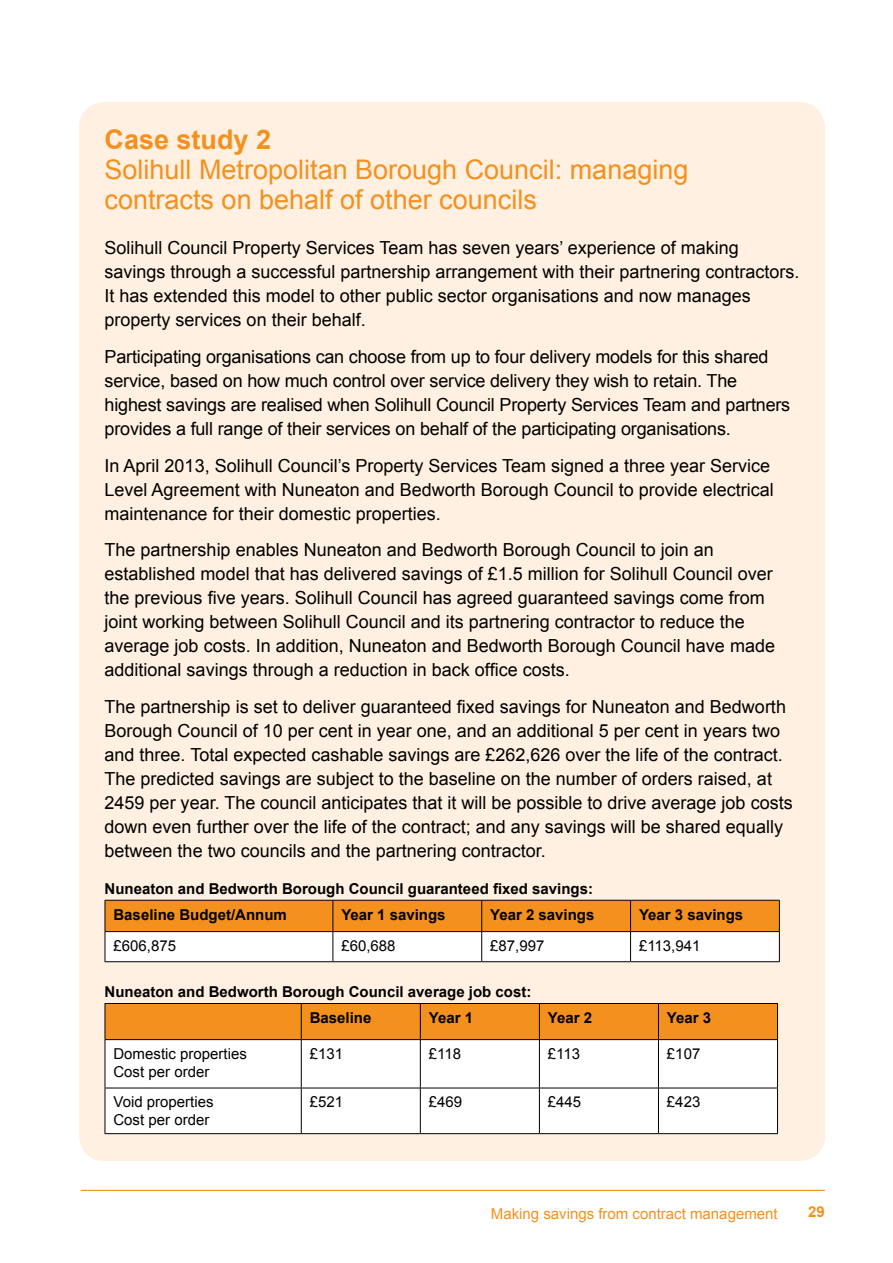
<style>
.page{position:relative;width:893px;height:1263px;background:#fff}
.page>*{position:absolute;margin:0;border:0;box-sizing:border-box;transform-origin:0 0}
.t1{font:27px/30px "Arial";color:#f4901d}
.t2{font:700 27px "Arial";color:#f4901d}
.t3{font:18px/24px "Arial";color:#000}
.t4{font:700 15px/25.8px "Arial";color:#000}
.t5{font:15px/18px "Arial";color:#000}
.t6{font:15px "Arial";color:#f4901d}
.t7{font:700 15px "Arial";color:#f4901d}
</style>
<div class="page">
<hr style="left:81px;top:1190px;width:744px;height:1px;background:#f4901d">
<div style="left:79px;top:102px;width:746px;height:1059px;background:#fff0e1;border-radius:26px"></div>
<svg style="left:105px;top:900px;width:675px;height:61px;background:#efbe86"></svg>
<hr style="left:105px;top:961px;width:228px;height:1px;background:#000">
<hr style="left:333px;top:961px;width:149px;height:1px;background:#000">
<hr style="left:482px;top:961px;width:149px;height:1px;background:#000">
<hr style="left:631px;top:961px;width:149px;height:1px;background:#000">
<div style="left:106px;top:1004px;width:671px;height:35px;background:#f4901d"></div>
<div style="left:106px;top:1040px;width:671px;height:93px;background:#fff"></div>
<hr style="left:105px;top:1003px;width:196px;height:1px;background:#000">
<hr style="left:105px;top:1004px;width:1px;height:35px;background:#000">
<hr style="left:301px;top:1003px;width:119px;height:1px;background:#000">
<hr style="left:301px;top:1004px;width:1px;height:35px;background:#000">
<hr style="left:420px;top:1003px;width:119px;height:1px;background:#000">
<hr style="left:420px;top:1004px;width:1px;height:35px;background:#000">
<hr style="left:539px;top:1003px;width:119px;height:1px;background:#000">
<hr style="left:539px;top:1004px;width:1px;height:35px;background:#000">
<hr style="left:658px;top:1003px;width:120px;height:1px;background:#000">
<hr style="left:658px;top:1004px;width:1px;height:35px;background:#000">
<hr style="left:777px;top:1004px;width:1px;height:35px;background:#000">
<hr style="left:105px;top:1039px;width:196px;height:1px;background:#000">
<hr style="left:105px;top:1040px;width:1px;height:48px;background:#000">
<hr style="left:301px;top:1039px;width:119px;height:1px;background:#000">
<hr style="left:301px;top:1040px;width:1px;height:48px;background:#000">
<hr style="left:420px;top:1039px;width:119px;height:1px;background:#000">
<hr style="left:420px;top:1040px;width:1px;height:48px;background:#000">
<hr style="left:539px;top:1039px;width:119px;height:1px;background:#000">
<hr style="left:539px;top:1040px;width:1px;height:48px;background:#000">
<hr style="left:658px;top:1039px;width:120px;height:1px;background:#000">
<hr style="left:658px;top:1040px;width:1px;height:48px;background:#000">
<hr style="left:777px;top:1040px;width:1px;height:48px;background:#000">
<hr style="left:105px;top:1088px;width:196px;height:1px;background:#000">
<hr style="left:105px;top:1088px;width:1px;height:45px;background:#000">
<hr style="left:301px;top:1088px;width:119px;height:1px;background:#000">
<hr style="left:301px;top:1088px;width:1px;height:45px;background:#000">
<hr style="left:420px;top:1088px;width:119px;height:1px;background:#000">
<hr style="left:420px;top:1088px;width:1px;height:45px;background:#000">
<hr style="left:539px;top:1088px;width:119px;height:1px;background:#000">
<hr style="left:539px;top:1088px;width:1px;height:45px;background:#000">
<hr style="left:658px;top:1088px;width:120px;height:1px;background:#000">
<hr style="left:658px;top:1088px;width:1px;height:45px;background:#000">
<hr style="left:777px;top:1088px;width:1px;height:45px;background:#000">
<hr style="left:105px;top:1133px;width:196px;height:1px;background:#000">
<hr style="left:301px;top:1133px;width:119px;height:1px;background:#000">
<hr style="left:420px;top:1133px;width:119px;height:1px;background:#000">
<hr style="left:539px;top:1133px;width:119px;height:1px;background:#000">
<hr style="left:658px;top:1133px;width:120px;height:1px;background:#000">
<h1 class="t2" style="left:105px;top:121px;width:168px">Case study 2</h1>
<h1 class="t1" style="left:105px;top:155px;width:585px">Solihull Metropolitan Borough Council: managing contracts on behalf of other councils</h1>
<p class="t3" style="left:105px;top:236px;width:696px">Solihull Council Property Services Team has seven years’ experience of making savings through a successful partnership arrangement with their partnering contractors.<br>It has extended this model to other public sector organisations and now manages property services on their behalf.</p>
<p class="t3" style="left:105px;top:345px;width:687px">Participating organisations can choose from up to four delivery models for this shared service, based on how much control over service delivery they wish to retain. The highest savings are realised when Solihull Council Property Services Team and partners provides a full range of their services on behalf of the participating organisations.</p>
<p class="t3" style="left:105px;top:453px;width:671px">In April 2013, Solihull Council’s Property Services Team signed a three year Service<br>Level Agreement with Nuneaton and Bedworth Borough Council to provide electrical maintenance for their domestic properties.</p>
<p class="t3" style="left:105px;top:538px;width:672px">The partnership enables Nuneaton and Bedworth Borough Council to join an established model that has delivered savings of £1.5 million for Solihull Council over the previous five years. Solihull Council has agreed guaranteed savings come from joint working between Solihull Council and its partnering contractor to reduce the average job costs. In addition, Nuneaton and Bedworth Borough Council have made additional savings through a reduction in back office costs.</p>
<p class="t3" style="left:105px;top:695px;width:690px">The partnership is set to deliver guaranteed fixed savings for Nuneaton and Bedworth Borough Council of 10 per cent in year one, and an additional 5 per cent in years two and three. Total expected cashable savings are £262,626 over the life of the contract.<br>The predicted savings are subject to the baseline on the number of orders raised, at 2459 per year. The council anticipates that it will be possible to drive average job costs down even further over the life of the contract; and any savings will be shared equally between the two councils and the partnering contractor.</p>
<p class="t4" style="left:113px;top:876px;width:481px;text-indent:-9px">Nuneaton and Bedworth Borough Council guaranteed fixed savings:<br>Baseline Budget/Annum</p>
<p class="t4" style="left:341px;top:902px;width:106px">Year 1 savings</p>
<p class="t4" style="left:490px;top:902px;width:106px">Year 2 savings</p>
<p class="t4" style="left:639px;top:902px;width:106px">Year 3 savings</p>
<p class="t5" style="left:113px;top:937px;width:64px">£606,875</p>
<p class="t5" style="left:341px;top:937px;width:56px">£60,688</p>
<p class="t5" style="left:490px;top:937px;width:56px">£87,997</p>
<p class="t5" style="left:639px;top:937px;width:63px">£113,941</p>
<p class="t4" style="left:310px;top:979px;width:223px;text-indent:-205px">Nuneaton and Bedworth Borough Council average job cost:<br>Baseline</p>
<p class="t4" style="left:429px;top:1005px;width:46px">Year 1</p>
<p class="t4" style="left:548px;top:1005px;width:46px">Year 2</p>
<p class="t4" style="left:667px;top:1005px;width:46px">Year 3</p>
<p class="t5" style="left:113px;top:1045px;width:135px">Domestic properties<br>Cost per order</p>
<p class="t5" style="left:310px;top:1045px;width:35px">£131</p>
<p class="t5" style="left:429px;top:1045px;width:34px">£118</p>
<p class="t5" style="left:548px;top:1045px;width:34px">£113</p>
<p class="t5" style="left:667px;top:1045px;width:35px">£107</p>
<p class="t5" style="left:113px;top:1093px;width:102px">Void properties<br>Cost per order</p>
<p class="t5" style="left:310px;top:1093px;width:35px">£521</p>
<p class="t5" style="left:429px;top:1093px;width:35px">£469</p>
<p class="t5" style="left:548px;top:1093px;width:35px">£445</p>
<p class="t5" style="left:667px;top:1093px;width:35px">£423</p>
<p class="t6" style="left:491px;top:1203px;width:288px">Making savings from contract management</p>
<p class="t7" style="left:808px;top:1202px;width:18px">29</p>
</div>
